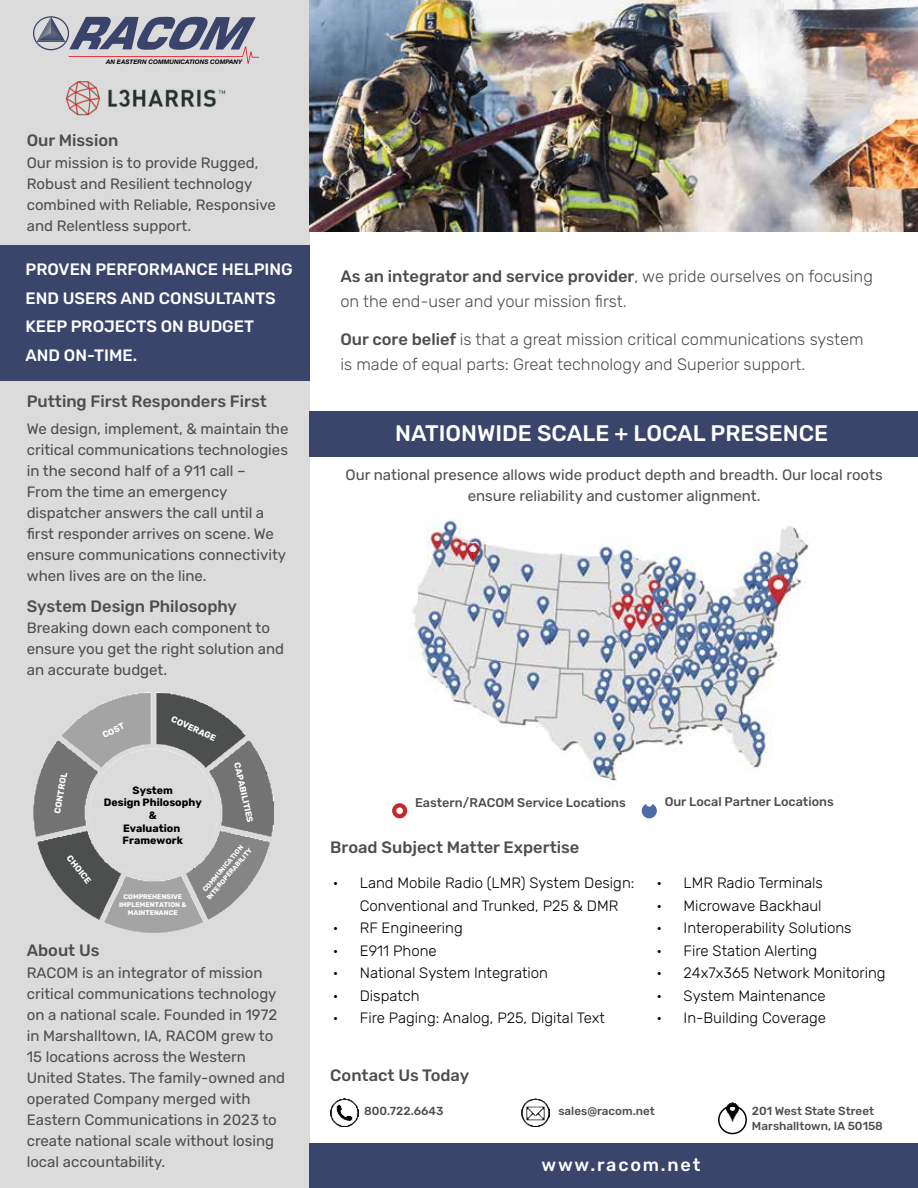
<style>
.page{position:relative;width:918px;height:1188px;background:#fff}
.page>*{position:absolute;margin:0;border:0;box-sizing:border-box;transform-origin:0 0}
.t1{font:500 22.5px "Rubik";color:#fff}
.t2{font:500 18px "Rubik";letter-spacing:.1em;color:#fff}
.t3{font:300 16.5px/25.5px "Rubik";color:#4e4e4f}
.t4{font:500 16.5px "Rubik";color:#4e4e4f}
.t5{font:500 16.5px/28.5px "Rubik";color:#fff}
.t6{font:15px/21px "Rubik";color:#4e4e4f}
.t7{font:15px/21px "Rubik";color:#4d4e4e}
.t8{font:300 15px/22.5px "Rubik";color:#000}
.t9{font:500 12.6px "Rubik";color:#4e4e4f}
.t10{font:500 11.7px/14.5px "Rubik";color:#4e4e4f}
.t11{font:700 10.65px/12.8px "Rubik";color:#000;text-align:center}
.t12{font:700 8.7px "Rubik";color:#fff}
.t13{font:700 6.75px/8.2px "Rubik";letter-spacing:.005em;color:#fff;text-align:center}
.t14{font:italic 700 6.3px "Helvetica Neue";letter-spacing:.005em;color:#000}
.s1{font-weight:500}
</style>
<div class="page">
<img style="left:411px;top:519px;width:398px;height:262px">
<div style="left:392px;top:803px;width:15px;height:15px;background:#c42931;border-radius:50%"></div>
<div style="left:396px;top:808px;width:7px;height:6px;background:#fff;border-radius:50%"></div>
<div style="left:642px;top:803px;width:15px;height:15px;background:#4b6da4;border-radius:50%"></div>
<div style="left:646px;top:800px;width:7px;height:7px;background:#fff;border-radius:50%"></div>
<div style="left:0;top:0;width:310px;height:1188px;background:#dcdbdb"></div>
<div style="left:310px;top:411px;width:608px;height:45px;background:#3a456c"></div>
<img style="left:34px;top:692px;width:240px;height:240px">
<img style="left:309px;top:0;width:609px;height:232px">
<div style="left:0;top:245px;width:310px;height:135px;background:#3a456c"></div>
<div style="left:310px;top:1143px;width:608px;height:45px;background:#3a456c"></div>
<svg style="left:33px;top:16px;width:226px;height:48px"></svg>
<img style="left:330px;top:1098px;width:28px;height:28px">
<img style="left:522px;top:1098px;width:28px;height:28px">
<img style="left:723px;top:1103px;width:19px;height:19px">
<div style="left:718px;top:1105px;width:29px;height:29px;border:2px solid #000;border-radius:50%"></div>
<img style="left:467px;top:542px;width:12px;height:19px">
<img style="left:43px;top:29px;width:205px;height:87px">
<p class="t14" style="left:106px;top:57px;width:137px">AN EASTERN COMMUNICATIONS COMPANY</p>
<p class="t4" style="left:27px;top:131px;width:93px">Our Mission</p>
<p class="t6" style="left:27px;top:152px;width:251px">Our mission is to provide Rugged,<br>Robust and Resilient technology combined with Reliable, Responsive and Relentless support.</p>
<p class="t5" style="left:25px;top:256px;width:269px">PROVEN PERFORMANCE HELPING<br>END USERS AND CONSULTANTS<br>KEEP PROJECTS ON BUDGET<br>AND ON-TIME.</p>
<p class="t4" style="left:27px;top:392px;width:242px">Putting First Responders First</p>
<p class="t6" style="left:27px;top:419px;width:263px">We design, implement, &amp; maintain the critical communications technologies in the second half of a 911 call –<br>From the time an emergency dispatcher answers the call until a first responder arrives on scene. We ensure communications connectivity when lives are on the line.</p>
<p class="t4" style="left:27px;top:597px;width:212px">System Design Philosophy</p>
<p class="t6" style="left:27px;top:618px;width:259px">Breaking down each component to ensure you get the right solution and an accurate budget.</p>
<p class="t12" style="left:52px;top:813px;width:43px;rotate:-80deg">CONTROL</p>
<p class="t12" style="left:72px;top:854px;width:35px;rotate:51deg">CHOICE</p>
<p class="t12" style="left:101px;top:731px;width:25px;rotate:-27deg">COST</p>
<p class="t12" style="left:174px;top:714px;width:50px;rotate:25deg">COVERAGE</p>
<p class="t12" style="left:242px;top:761px;width:63px;rotate:78deg">CAPABILITIES</p>
<p class="t13" style="left:199px;top:891px;width:67px;rotate:-49deg">COMMUNICATION<br>INTEROPERABILITY</p>
<p class="t11" style="left:104px;top:784px;width:99px">System<br>Design Philosophy &amp;<br>Evaluation<br>Framework</p>
<p class="t13" style="left:119px;top:892px;width:69px">COMPREHENSIVE<br>IMPLEMENTATION &amp;<br>MAINTENANCE</p>
<p class="t4" style="left:27px;top:941px;width:74px">About Us</p>
<p class="t7" style="left:27px;top:963px;width:260px">RACOM is an integrator of mission critical communications technology on a national scale. Founded in 1972 in Marshalltown, IA, RACOM grew to 15 locations across the Western United States. The family-owned and operated Company merged with Eastern Communications in 2023 to create national scale without losing local accountability.</p>
<p class="t3" style="left:340px;top:264px;width:534px"><span class="s1">As an integrator and service provider</span>, we pride ourselves on focusing on the end-user and your mission first.</p>
<p class="t3" style="left:340px;top:327px;width:525px"><span class="s1">Our core belief</span> is that a great mission critical communications system is made of equal parts: Great technology and Superior support.</p>
<h1 class="t1" style="left:395px;top:421px;width:434px">NATIONWIDE SCALE + LOCAL PRESENCE</h1>
<p class="t7" style="left:346px;top:465px;width:539px;text-align:center">Our national presence allows wide product depth and breadth. Our local roots ensure reliability and customer alignment.</p>
<p class="t9" style="left:415px;top:796px;width:212px">Eastern/RACOM Service Locations</p>
<p class="t9" style="left:665px;top:795px;width:171px">Our Local Partner Locations</p>
<p class="t4" style="left:330px;top:838px;width:251px">Broad Subject Matter Expertise</p>
<p class="t8" style="left:360px;top:872px;width:276px;text-indent:-27px">• Land Mobile Radio (LMR) System Design:<br>Conventional and Trunked, P25 &amp; DMR</p>
<p class="t8" style="left:333px;top:917px;width:131px">• RF Engineering</p>
<p class="t8" style="left:333px;top:940px;width:105px">• E911 Phone</p>
<p class="t8" style="left:333px;top:962px;width:217px">• National System Integration</p>
<p class="t8" style="left:333px;top:985px;width:88px">• Dispatch</p>
<p class="t8" style="left:333px;top:1007px;width:274px">• Fire Paging: Analog, P25, Digital Text</p>
<p class="t4" style="left:330px;top:1066px;width:140px">Contact Us Today</p>
<p class="t8" style="left:657px;top:872px;width:168px">• LMR Radio Terminals</p>
<p class="t8" style="left:657px;top:895px;width:166px">• Microwave Backhaul</p>
<p class="t8" style="left:657px;top:917px;width:197px">• Interoperability Solutions</p>
<p class="t8" style="left:657px;top:940px;width:162px">• Fire Station Alerting</p>
<p class="t8" style="left:657px;top:962px;width:230px">• 24x7x365 Network Monitoring</p>
<p class="t8" style="left:657px;top:985px;width:171px">• System Maintenance</p>
<p class="t8" style="left:657px;top:1007px;width:171px">• In-Building Coverage</p>
<p class="t10" style="left:364px;top:1104px;width:81px">800.722.6643</p>
<p class="t10" style="left:558px;top:1104px;width:98px">sales@racom.net</p>
<p class="t10" style="left:752px;top:1104px;width:132px">201 West State Street<br>Marshalltown, IA 50158</p>
<p class="t2" style="left:541px;top:1155px;width:160px">www.racom.net</p>
</div>
